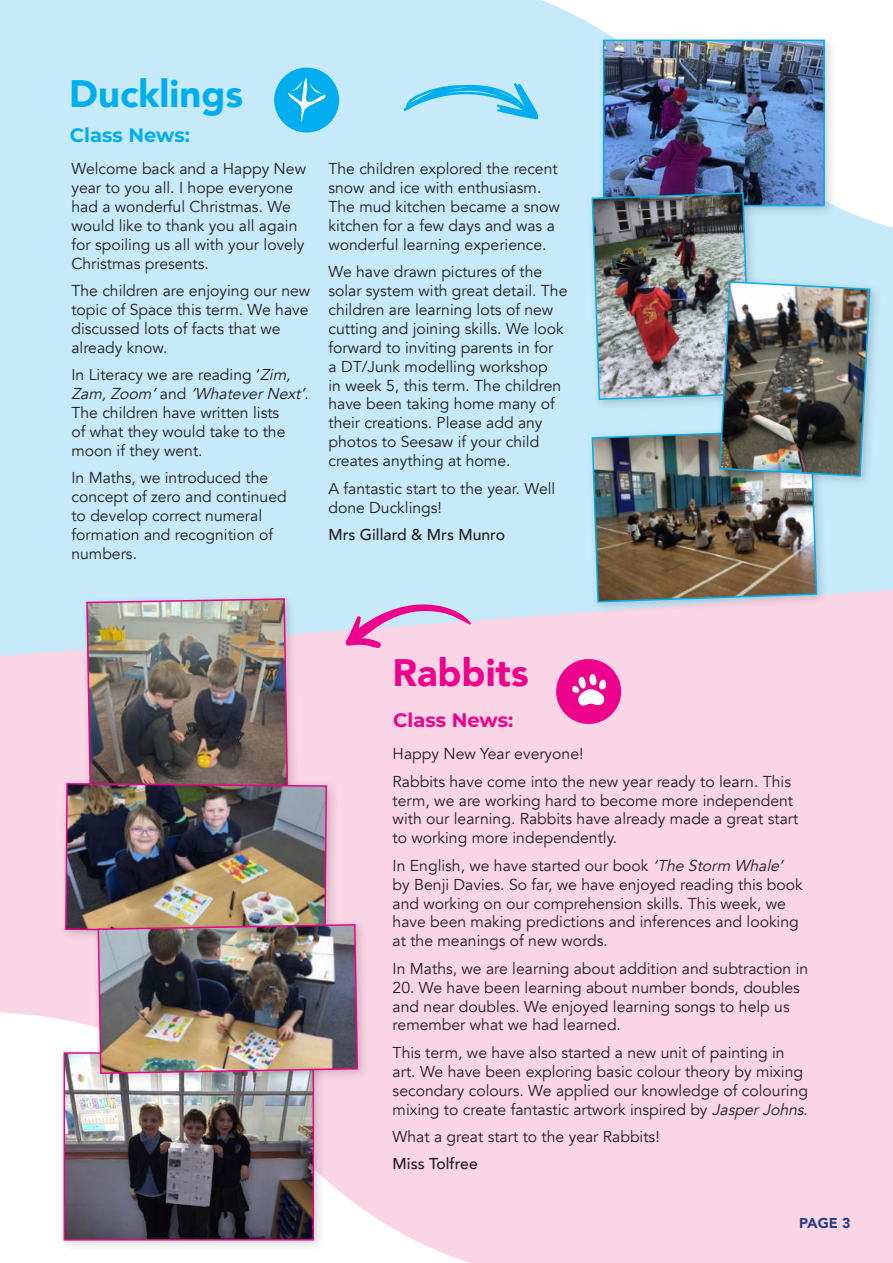
<style>
.page{position:relative;width:893px;height:1263px;background:#c6eafa}
.page>*{position:absolute;margin:0;border:0;box-sizing:border-box;transform-origin:0 0}
.Heading_-_Purple{font:900 38.1px "Avenir";color:#00aeef}
.Heading_-_Purple-2{font:900 38.1px "Avenir";color:#ed028c}
.Heading_-_Purple-3{font:100 19.5px "Montserrat";color:#00aeef}
.Heading_-_Purple-4{font:100 19.5px "Montserrat";color:#ed028c}
.Heading_-_Purple-5{font:15.75px/18.9px "Avenir";color:#231f20}
.Heading_-_Purple-6{font:500 15.75px "Avenir";color:#231f20}
.t1{font:900 14.25px "Avenir";color:#2b4082}
.s1{font-style:italic}
</style>
<div class="page">
<div style="left:0;top:589px;width:893px;height:674px;background:#fad5e5"></div>
<svg style="left:538px;top:0;width:355px;height:228px;fill:#fff"></svg>
<svg style="left:0;top:1011px;width:598px;height:252px;background:#fbe1ec"></svg>
<div style="left:58px;top:1046px;width:268px;height:206px;background:#231f20;opacity:.2"></div>
<img style="left:67px;top:1075px;width:244px;height:162px">
<div style="left:64px;top:1052px;width:250px;height:188px;border:2px solid #ed028c"></div>
<div style="left:274px;top:68px;width:65px;height:65px;background:#00aeef;border-radius:50%"></div>
<svg style="left:403px;top:83px;width:135px;height:37px"></svg>
<div style="left:556px;top:659px;width:65px;height:65px;background:#ed028c;border-radius:50%"></div>
<svg style="left:288px;top:78px;width:38px;height:45px"></svg>
<svg style="left:572px;top:674px;width:34px;height:32px"></svg>
<div style="left:597px;top:34px;width:240px;height:184px;background:#231f20;opacity:.2"></div>
<img style="left:606px;top:43px;width:216px;height:149px">
<div style="left:603px;top:40px;width:222px;height:166px;border:2px solid #00aeef"></div>
<div style="left:586px;top:186px;width:177px;height:226px;background:#231f20;opacity:.2"></div>
<div style="left:586px;top:423px;width:243px;height:191px;background:#231f20;opacity:.2"></div>
<div style="left:713px;top:275px;width:169px;height:213px;background:#231f20;opacity:.2"></div>
<img style="left:591px;top:192px;width:280px;height:411px">
<div style="left:80px;top:592px;width:221px;height:225px;background:#c6eafa"></div>
<div style="left:92px;top:918px;width:278px;height:168px;background:#231f20;opacity:.2"></div>
<img style="left:64px;top:597px;width:407px;height:478px">
<p class="Heading_-_Purple" style="left:69px;top:61px;width:175px">Ducklings</p>
<p class="Heading_-_Purple-3" style="left:70px;top:122px;width:121px">Class News:</p>
<p class="Heading_-_Purple-5" style="left:71px;top:160px;width:236px">Welcome back and a Happy New year to you all. I hope everyone had a wonderful Christmas. We would like to thank you all again for spoiling us all with your lovely<br>Christmas presents.</p>
<p class="Heading_-_Purple-5" style="left:71px;top:281px;width:240px">The children are enjoying our new topic of Space this term. We have discussed lots of facts that we already know.</p>
<p class="Heading_-_Purple-5" style="left:71px;top:366px;width:239px">In Literacy we are reading ‘<span class="s1">Zim,<br>Zam,Zoom’</span>a n d <span class="s1">‘WhateverNext’</span>.<br>The children have written lists<br>of what they would take to the moon if they went.</p>
<p class="Heading_-_Purple-5" style="left:71px;top:469px;width:217px">In Maths, we introduced the concept of zero and continued to develop correct numeral formation and recognition of numbers.</p>
<p class="Heading_-_Purple-5" style="left:328px;top:160px;width:233px">The children explored the recent snow and ice with enthusiasm.<br>The mud kitchen became a snow kitchen for a few days and was a wonderful learning experience.</p>
<p class="Heading_-_Purple-5" style="left:328px;top:263px;width:240px">We have drawn pictures of the solar system with great detail. The children are learning lots of new cutting and joining skills. We look forward to inviting parents in for<br>a DT/Junk modelling workshop<br>in week 5, this term. The children have been taking home many of their creations. Please add any photos to Seesaw if your child creates anything at home.</p>
<p class="Heading_-_Purple-5" style="left:328px;top:479px;width:228px">A fantastic start to the year. Well done Ducklings!</p>
<p class="Heading_-_Purple-6" style="left:328px;top:521px;width:178px">Mrs Gillard &amp; Mrs Munro</p>
<p class="Heading_-_Purple-2" style="left:392px;top:640px;width:138px">Rabbits</p>
<p class="Heading_-_Purple-4" style="left:393px;top:707px;width:121px">Class News:</p>
<p class="Heading_-_Purple-5" style="left:393px;top:745px;width:192px">Happy New Year everyone!</p>
<p class="Heading_-_Purple-5" style="left:393px;top:772px;width:407px">Rabbits have come into the new year ready to learn. This term, we are working hard to become more independent with our learning. Rabbits have already made a great start to working more independently.</p>
<p class="Heading_-_Purple-5" style="left:393px;top:856px;width:412px">In English, we have started our book <span class="s1">‘The Storm Whale’ </span>by Benji Davies. So far, we have enjoyed reading this book and working on our comprehension skills. This week, we have been making predictions and inferences and looking at the meanings of new words.</p>
<p class="Heading_-_Purple-5" style="left:393px;top:959px;width:417px">In Maths, we are learning about addition and subtraction in</p>
<p class="Heading_-_Purple-5" style="left:393px;top:978px;width:409px">20. We have been learning about number bonds, doubles and near doubles. We enjoyed learning songs to help us remember what we had learned.</p>
<p class="Heading_-_Purple-5" style="left:393px;top:1043px;width:417px">This term, we have also started a new unit of painting in art. We have been exploring basic colour theory by mixing secondary colours. We applied our knowledge of colouring mixing to create fantastic artwork inspired by <span class="s1">JasperJohns</span>.</p>
<p class="Heading_-_Purple-5" style="left:393px;top:1127px;width:269px">What a great start to the year Rabbits!</p>
<p class="Heading_-_Purple-6" style="left:393px;top:1150px;width:87px">Miss Tolfree</p>
<p class="t1" style="left:799px;top:1211px;width:53px">PAGE 3</p>
</div>
